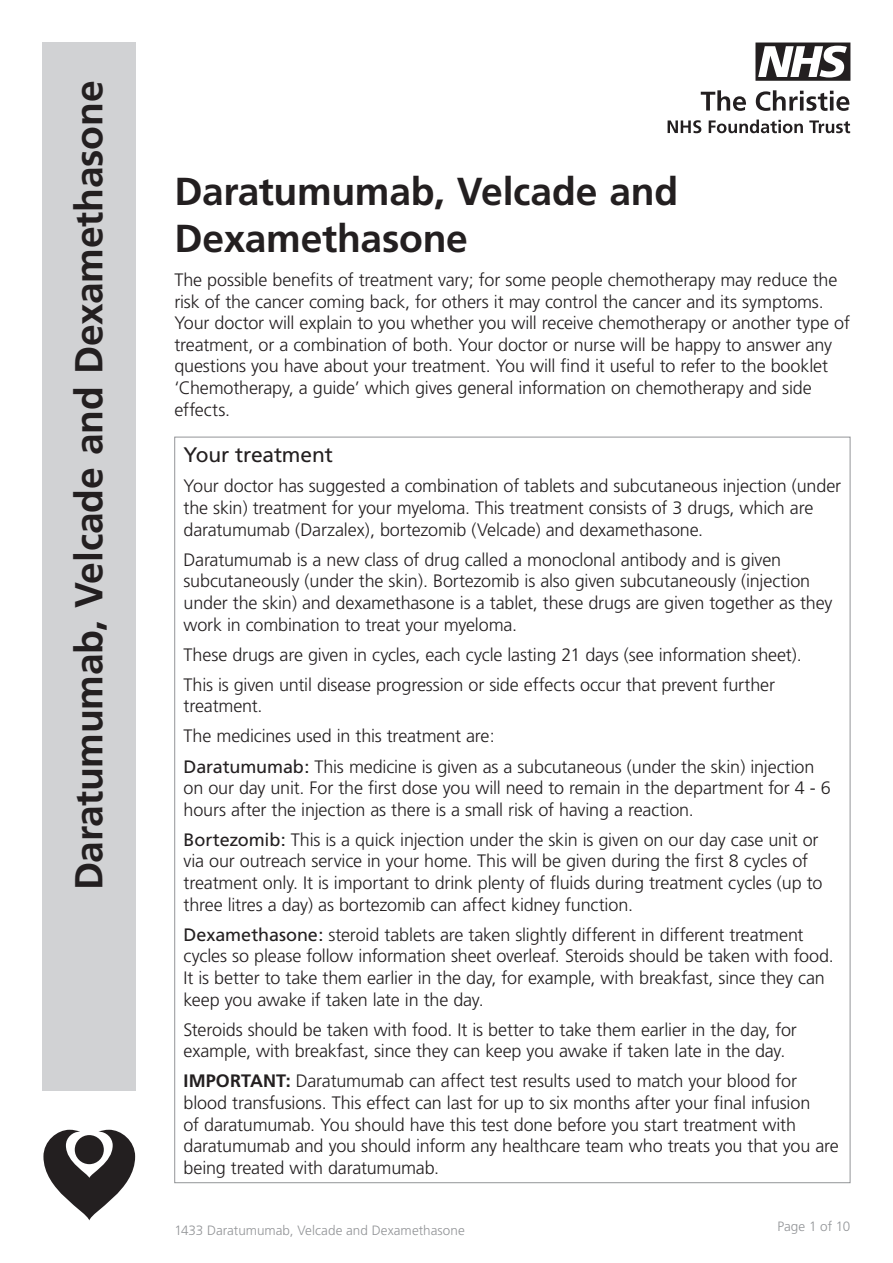
<style>
.page{position:relative;width:893px;height:1263px;background:#fff}
.page>*{position:absolute;margin:0;border:0;box-sizing:border-box;transform-origin:0 0}
.t1{font:700 39px/47px "Frutiger";letter-spacing:-.005em;color:#231f20}
.t2{font:21px "Frutiger";letter-spacing:-.01em;color:#231f20}
.t3{font:300 18px/21.6px "Frutiger";letter-spacing:-.01em;color:#231f20}
.t4{font:300 13.5px "Frutiger";color:#939598}
.s1{font-weight:400}
.s2{font-weight:700}
</style>
<div class="page">
<svg style="left:668px;top:120px;width:182px;height:13px"></svg>
<svg style="left:701px;top:90px;width:148px;height:21px"></svg>
<svg style="left:755px;top:43px;width:95px;height:38px"></svg>
<div style="left:43px;top:43px;width:93px;height:1048px;background:#d1d2d4"></div>
<svg style="left:43px;top:1130px;width:92px;height:90px"></svg>
<div style="left:75px;top:1135px;width:29px;height:29px;background:#231f20;border-radius:50%"></div>
<h1 class="t1" style="left:65px;top:890px;width:811px;rotate:-90deg">Daratumumab, Velcade and Dexamethasone</h1>
<h1 class="t1" style="left:174px;top:167px;width:505px">Daratumumab, Velcade and<br>Dexamethasone</h1>
<p class="t3" style="left:174px;top:269px;width:677px">The possible benefits of treatment vary; for some people chemotherapy may reduce the risk of the cancer coming back, for others it may control the cancer and its symptoms.<br>Your doctor will explain to you whether you will receive chemotherapy or another type of treatment, or a combination of both. Your doctor or nurse will be happy to answer any questions you have about your treatment. You will find it useful to refer to the booklet ‘Chemotherapy, a guide’ which gives general information on chemotherapy and side effects.</p>
<p class="t2" style="left:184px;top:443px;width:151px">Your treatment</p>
<p class="t3" style="left:184px;top:475px;width:659px">Your doctor has suggested a combination of tablets and subcutaneous injection (under the skin) treatment for your myeloma. This treatment consists of 3 drugs, which are daratumumab (Darzalex), bortezomib (Velcade) and dexamethasone.</p>
<p class="t3" style="left:184px;top:549px;width:650px">Daratumumab is a new class of drug called a monoclonal antibody and is given subcutaneously (under the skin). Bortezomib is also given subcutaneously (injection under the skin) and dexamethasone is a tablet, these drugs are given together as they work in combination to treat your myeloma.</p>
<p class="t3" style="left:184px;top:639px;width:620px;line-height:30.2px">These drugs are given in cycles, each cycle lasting 21 days (see information sheet).<br>This is given until disease progression or side effects occur that prevent further</p>
<p class="t3" style="left:184px;top:691px;width:632px;line-height:30.2px">treatment.<br>The medicines used in this treatment are:<br><span class="s1">Daratumumab:</span> This medicine is given as a subcutaneous (under the skin) injection</p>
<p class="t3" style="left:184px;top:777px;width:649px">on our day unit. For the first dose you will need to remain in the department for 4 - 6 hours after the injection as there is a small risk of having a reaction.</p>
<p class="t3" style="left:184px;top:829px;width:640px"><span class="s1">Bortezomib:</span> This is a quick injection under the skin is given on our day case unit or via our outreach service in your home. This will be given during the first 8 cycles of treatment only. It is important to drink plenty of fluids during treatment cycles (up to three litres a day) as bortezomib can affect kidney function.</p>
<p class="t3" style="left:184px;top:924px;width:652px"><span class="s1">Dexamethasone:</span> steroid tablets are taken slightly different in different treatment cycles so please follow information sheet overleaf. Steroids should be taken with food.<br>It is better to take them earlier in the day, for example, with breakfast, since they can keep you awake if taken late in the day.</p>
<p class="t3" style="left:184px;top:1018px;width:615px">Steroids should be taken with food. It is better to take them earlier in the day, for example, with breakfast, since they can keep you awake if taken late in the day.</p>
<p class="t3" style="left:184px;top:1070px;width:657px"><span class="s2">IMPORTANT:</span> Daratumumab can affect test results used to match your blood for blood transfusions. This effect can last for up to six months after your final infusion<br>of daratumumab. You should have this test done before you start treatment with daratumumab and you should inform any healthcare team who treats you that you are being treated with daratumumab.</p>
<p class="t4" style="left:174px;top:1223px;width:292px">1433 Daratumumab, Velcade and Dexamethasone</p>
<p class="t4" style="left:777px;top:1219px;width:75px">Page 1 of 10</p>
</div>
